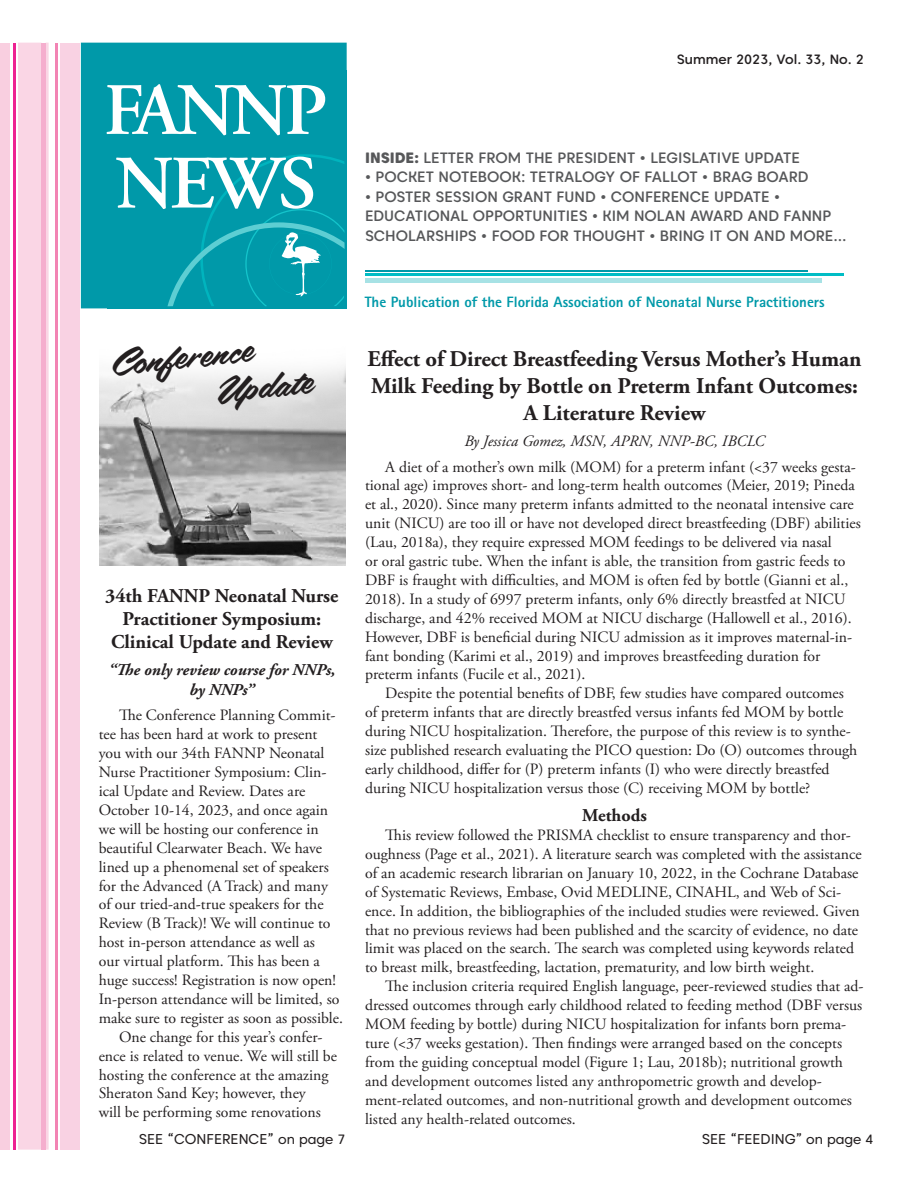
<style>
.page{position:relative;width:918px;height:1188px;background:#fff}
.page>*{position:absolute;margin:0;border:0;box-sizing:border-box;transform-origin:0 0}
.t1{font:600 75.3px "Adobe Garamond";color:#fff}
.t2{font:600 73.65px "Adobe Garamond";letter-spacing:-.05em;color:#fff}
.t3{font:31.5px "Filmotype La Salle";color:#231f20}
.t4{font:700 22.5px/27px "Adobe Garamond Pro";color:#231f20;text-align:center}
.t5{font:700 19.5px/23.4px "Adobe Garamond Pro";color:#231f20;text-align:center}
.t6{font:700 18px "Adobe Garamond Pro";color:#231f20}
.t7{font:italic 700 16.5px/19.8px "Adobe Garamond Pro";color:#231f20;text-align:center}
.t8{font:15.75px/18.9px "Adobe Garamond Pro";color:#231f20}
.t9{font:italic 15.75px "Adobe Garamond Pro";color:#231f20}
.t10{font:500 15px/19.5px "Caros Soft";color:#57585a}
.t11{font:800 15px "Agfa Rotis Sans Serif";color:#0099a9}
.t12{font:14.25px "Caros Soft";color:#231f20}
.t13{font:500 13.5px "Caros Soft";color:#231f20}
.s1{font-weight:800}
.s2{font-size:13.5px}
</style>
<div class="page">
<img style="left:100px;top:366px;width:245px;height:199px">
<div style="left:82px;top:43px;width:264px;height:265px;background:#0099a9"></div>
<div style="left:81px;top:43px;width:266px;height:265px;border:2px solid #0099a9"></div>
<div style="left:60px;top:43px;width:20px;height:1107px;background:#f9d2e3"></div>
<div style="left:18px;top:43px;width:31px;height:1107px;background:#fad6e5"></div>
<div style="left:0;top:43px;width:10px;height:1107px;background:#f9cfe0"></div>
<hr style="left:13px;top:43px;width:3px;height:1107px;background:#ed2292">
<div style="left:41px;top:43px;width:5px;height:1107px;background:#f5aece"></div>
<hr style="left:55px;top:43px;width:3px;height:1107px;background:#f284b4">
<div style="left:107px;top:70px;width:240px;height:238px;background:#0099a9"></div>
<svg style="left:167px;top:154px;width:178px;height:152px"></svg>
<hr style="left:365px;top:273px;width:478px;height:3px;background:#00bdc5">
<hr style="left:365px;top:270px;width:442px;height:1px;background:#0099a9">
<div style="left:365px;top:278px;width:456px;height:5px;background:#a7e2e5"></div>
<p class="t2" style="left:104px;top:70px;width:225px">FANNP</p>
<p class="t1" style="left:115px;top:142px;width:203px">NEWS</p>
<p class="t3" style="left:107px;top:346px;width:146px;rotate:-6deg">Conference</p>
<p class="t3" style="left:211px;top:373px;width:101px;rotate:-6deg">Update</p>
<p class="t5" style="left:105px;top:584px;width:235px">34th FANNP Neonatal Nurse<br>Practitioner Symposium:<br>Clinical Update and Review</p>
<p class="t7" style="left:108px;top:660px;width:228px">“The only review course for NNPs, by NNPs”</p>
<p class="t8" style="left:99px;top:707px;width:246px;text-indent:20px">The Conference Planning Commit&shy;tee has been hard at work to present you with our 34th FANNP Neonatal Nurse Practitioner Symposium: Clin&shy;ical Update and Review. Dates are October 10-14, 2023, and once again we will be hosting our conference in beautiful Clearwater Beach. We have lined up a phenomenal set of speakers for the Advanced (A Track) and many of our tried-and-true speakers for the Review (B Track)! We will continue to host in-person attendance as well as<br>our virtual platform. This has been a huge success! Registration is now open!<br>In-person attendance will be limited, so make sure to register as soon as possible.</p>
<p class="t8" style="left:99px;top:1028px;width:240px;text-indent:20px">One change for this year’s confer&shy;ence is related to venue. We will still be hosting the conference at the amazing Sheraton Sand Key; however, they<br>will be performing some renovations</p>
<p class="t13" style="left:677px;top:50px;width:189px">Summer 2023, Vol. 33, No. 2</p>
<p class="t10" style="left:365px;top:148px;width:437px"><span class="s1">INSIDE:</span> LETTER FROM THE PRESIDENT • LEGISLATIVE UPDATE</p>
<p class="t10" style="left:365px;top:167px;width:445px">• POCKET NOTEBOOK: TETRALOGY OF FALLOT • BRAG BOARD</p>
<p class="t10" style="left:365px;top:187px;width:483px">• POSTER SESSION GRANT FUND • CONFERENCE UPDATE •<br>EDUCATIONAL OPPORTUNITIES • KIM NOLAN AWARD AND FANNP<br>SCHOLARSHIPS • FOOD FOR THOUGHT • BRING IT ON AND MORE...</p>
<p class="t11" style="left:365px;top:292px;width:462px">The Publication of the Florida Association of Neonatal Nurse Practitioners</p>
<p class="t4" style="left:367px;top:346px;width:496px">Effect of Direct Breastfeeding Versus Mother’s Human<br>Milk Feeding by Bottle on Preterm Infant Outcomes:<br>A Literature Review</p>
<p class="t9" style="left:464px;top:431px;width:302px">By Jessica Gomez, MSN, APRN, NNP-BC, IBCLC</p>
<p class="t8" style="left:365px;top:458px;width:497px;text-indent:20px">A diet of a mother’s own milk (MOM) for a preterm infant (&lt;37 weeks gesta&shy;tional age) improves short- and long-term health outcomes (Meier, 2019; Pineda et al., 2020). Since many preterm infants admitted to the neonatal intensive care unit (NICU) are too ill or have not developed direct breastfeeding (DBF) abilities (Lau, 2018a), they require expressed MOM feedings to be delivered via nasal<br>or oral gastric tube. When the infant is able, the transition from gastric feeds to DBF is fraught with difficulties, and MOM is often fed by bottle (Gianni et al., 2018). In a study of 6997 preterm infants, only 6% directly breastfed at NICU discharge, and 42% received MOM at NICU discharge (Hallowell et al., 2016).<br>However, DBF is beneficial during NICU admission as it improves maternal-in&shy;fant bonding (Karimi et al., 2019) and improves breastfeeding duration for preterm infants (Fucile et al., 2021).</p>
<p class="t8" style="left:365px;top:684px;width:494px;text-indent:20px">Despite the potential benefits of DBF, few studies have compared outcomes of preterm infants that are directly breastfed versus infants fed MOM by bottle during NICU hospitalization. Therefore, the purpose of this review is to synthe&shy;size published research evaluating the PICO question: Do (O) outcomes through early childhood, differ for (P) preterm infants (I) who were directly breastfed during NICU hospitalization versus those (C) receiving MOM by bottle?</p>
<p class="t6" style="left:582px;top:805px;width:66px">Methods</p>
<p class="t8" style="left:365px;top:826px;width:498px;text-indent:20px">This review followed the PRISMA checklist to ensure transparency and thor&shy;oughness (Page et al., 2021). A literature search was completed with the assistance of an academic research librarian on January 10, 2022, in the Cochrane Database of Systematic Reviews, Embase, Ovid MEDLINE, CINAHL, and Web of Sci&shy;ence. In addition, the bibliographies of the included studies were reviewed. Given that no previous reviews had been published and the scarcity of evidence, no date limit was placed on the search. The search was completed using keywords related to breast milk, breastfeeding, lactation, prematurity, and low birth weight.</p>
<p class="t8" style="left:365px;top:977px;width:500px;text-indent:20px">The inclusion criteria required English language, peer-reviewed studies that ad&shy;dressed outcomes through early childhood related to feeding method (DBF versus MOM feeding by bottle) during NICU hospitalization for infants born prema&shy;ture (&lt;37 weeks gestation). Then findings were arranged based on the concepts from the guiding conceptual model (Figure 1; Lau, 2018b); nutritional growth and development outcomes listed any anthropometric growth and develop&shy;ment-related outcomes, and non-nutritional growth and development outcomes listed any health-related outcomes.</p>
<p class="t12" style="left:139px;top:1130px;width:208px">SEE “CONFERENCE” <span class="s2">on page 7</span></p>
<p class="t12" style="left:702px;top:1130px;width:173px">SEE “FEEDING” <span class="s2">on page 4</span></p>
</div>
